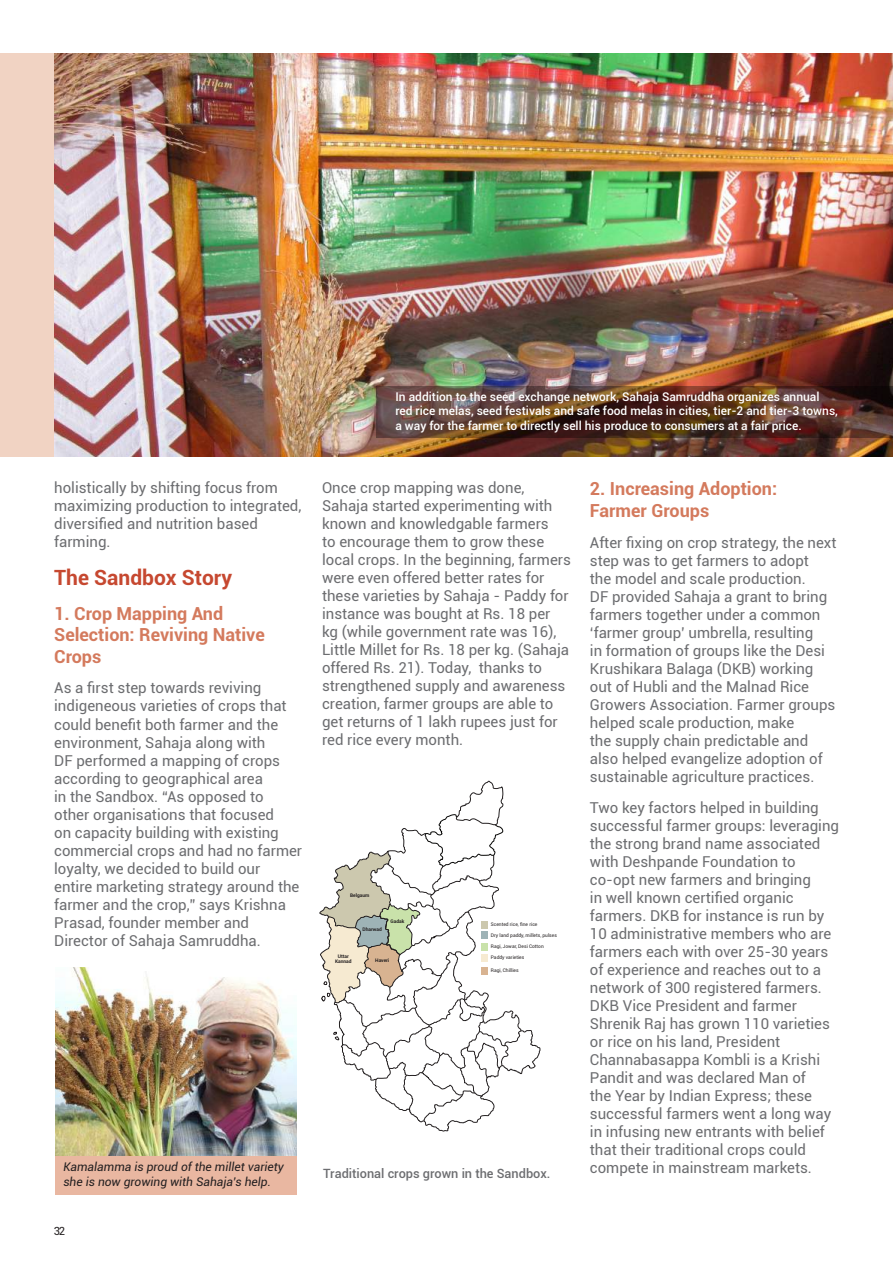
<style>
.page{position:relative;width:893px;height:1263px;background:#fff}
.page>*{position:absolute;margin:0;border:0;box-sizing:border-box;transform-origin:0 0}
.t1{font:700 21px "Roboto";color:#c64830}
.t2{font:700 18px/21.6px "Roboto";color:#d47a5d}
.t3{font:15px/18px "Roboto";color:#6c6d70}
.t4{font:500 12.75px "Roboto";color:#6c6d70}
.t5{font:500 12px/14.4px "Roboto";color:#fff}
.t6{font:italic 12px/14.4px "Roboto";color:#231f20}
.t7{font:11.25px "Roboto";color:#231f20}
.t8{font:4.95px "Roboto";color:#231f20}
.t9{font:700 4.95px/5.8px "Roboto";color:#231f20;text-align:center}
</style>
<div class="page">
<div style="left:0;top:53px;width:893px;height:403px;background:#f1d3c3"></div>
<img style="left:54px;top:53px;width:839px;height:403px">
<img style="left:376px;top:387px;width:517px;height:51px">
<div style="left:55px;top:967px;width:242px;height:227px;background:#e9b7a1"></div>
<img style="left:55px;top:967px;width:242px;height:189px">
<svg style="left:319px;top:780px;width:222px;height:352px"></svg>
<div style="left:481px;top:967px;width:6px;height:7px;background:#d8b391"></div>
<div style="left:481px;top:955px;width:6px;height:7px;background:#f6ead1"></div>
<div style="left:481px;top:944px;width:6px;height:7px;background:#c9e2aa"></div>
<div style="left:481px;top:931px;width:6px;height:8px;background:#9eb3b6"></div>
<div style="left:481px;top:921px;width:6px;height:7px;background:#ccc8ae"></div>
<p class="t3" style="left:54px;top:478px;width:249px">holistically by shifting focus from maximizing production to integrated, diversified and nutrition based farming.</p>
<h1 class="t1" style="left:54px;top:563px;width:179px">The Sandbox Story</h1>
<p class="t2" style="left:54px;top:602px;width:212px">1. Crop Mapping And<br>Selection: Reviving Native<br>Crops</p>
<p class="t3" style="left:54px;top:679px;width:249px">As a first step towards reviving indigeneous varieties of crops that could benefit both farmer and the environment, Sahaja along with<br>DF performed a mapping of crops according to geographical area<br>in the Sandbox. “As opposed to other organisations that focused<br>on capacity building with existing commercial crops and had no farmer loyalty, we decided to build our entire marketing strategy around the farmer and the crop,” says Krishna<br>Prasad, founder member and<br>Director of Sahaja Samruddha.</p>
<p class="t6" style="left:63px;top:1159px;width:222px">Kamalamma is proud of the millet variety she is now growing with Sahaja’s help.</p>
<p class="t7" style="left:54px;top:1223px;width:13px">32</p>
<p class="t5" style="left:395px;top:389px;width:444px">In addition to the seed exchange network, Sahaja Samruddha organizes annual red rice melas, seed festivals and safe food melas in cities, tier-2 and tier-3 towns, a way for the farmer to directly sell his produce to consumers at a fair price.</p>
<p class="t3" style="left:322px;top:478px;width:250px">Once crop mapping was done, Sahaja started experimenting with known and knowledgable farmers<br>to encourage them to grow these local crops. In the beginning, farmers were even offered better rates for these varieties by Sahaja - Paddy for instance was bought at Rs. 18 per<br>kg (while government rate was 16), Little Millet for Rs. 18 per kg. (Sahaja offered Rs. 21). Today, thanks to strengthened supply and awareness creation, farmer groups are able to get returns of 1 lakh rupees just for red rice every month.</p>
<p class="t2" style="left:590px;top:477px;width:189px">2. Increasing Adoption:<br>Farmer Groups</p>
<p class="t3" style="left:590px;top:533px;width:248px">After fixing on crop strategy, the next step was to get farmers to adopt<br>the model and scale production.<br>DF provided Sahaja a grant to bring farmers together under a common ‘farmer group’ umbrella, resulting<br>in formation of groups like the Desi Krushikara Balaga (DKB) working out of Hubli and the Malnad Rice Growers Association. Farmer groups helped scale production, make<br>the supply chain predictable and also helped evangelize adoption of sustainable agriculture practices.</p>
<p class="t3" style="left:590px;top:798px;width:251px">Two key factors helped in building successful farmer groups: leveraging the strong brand name associated with Deshpande Foundation to co-opt new farmers and bringing<br>in well known certified organic farmers. DKB for instance is run by 10 administrative members who are farmers each with over 25-30 years of experience and reaches out to a network of 300 registered farmers.<br>DKB Vice President and farmer Shrenik Raj has grown 110 varieties or rice on his land, President Channabasappa Kombli is a Krishi Pandit and was declared Man of<br>the Year by Indian Express; these successful farmers went a long way in infusing new entrants with belief that their traditional crops could compete in mainstream markets.</p>
<p class="t9" style="left:350px;top:892px;width:21px">Belgaum</p>
<p class="t9" style="left:391px;top:918px;width:15px">Gadak</p>
<p class="t8" style="left:491px;top:921px;width:48px">Scented rice, fine rice</p>
<p class="t9" style="left:362px;top:926px;width:21px">Dharwad</p>
<p class="t8" style="left:491px;top:931px;width:68px">Dry land paddy, millets, pulses</p>
<p class="t8" style="left:491px;top:943px;width:54px">Ragi, Jowar, Desi Cotton</p>
<p class="t9" style="left:335px;top:952px;width:18px">Uttar<br>Kannad</p>
<p class="t8" style="left:491px;top:954px;width:35px">Paddy varieties</p>
<p class="t9" style="left:375px;top:957px;width:16px">Haveri</p>
<p class="t8" style="left:491px;top:966px;width:29px">Ragi, Chillies</p>
<p class="t4" style="left:323px;top:1164px;width:229px">Traditional crops grown in the Sandbox.</p>
</div>
